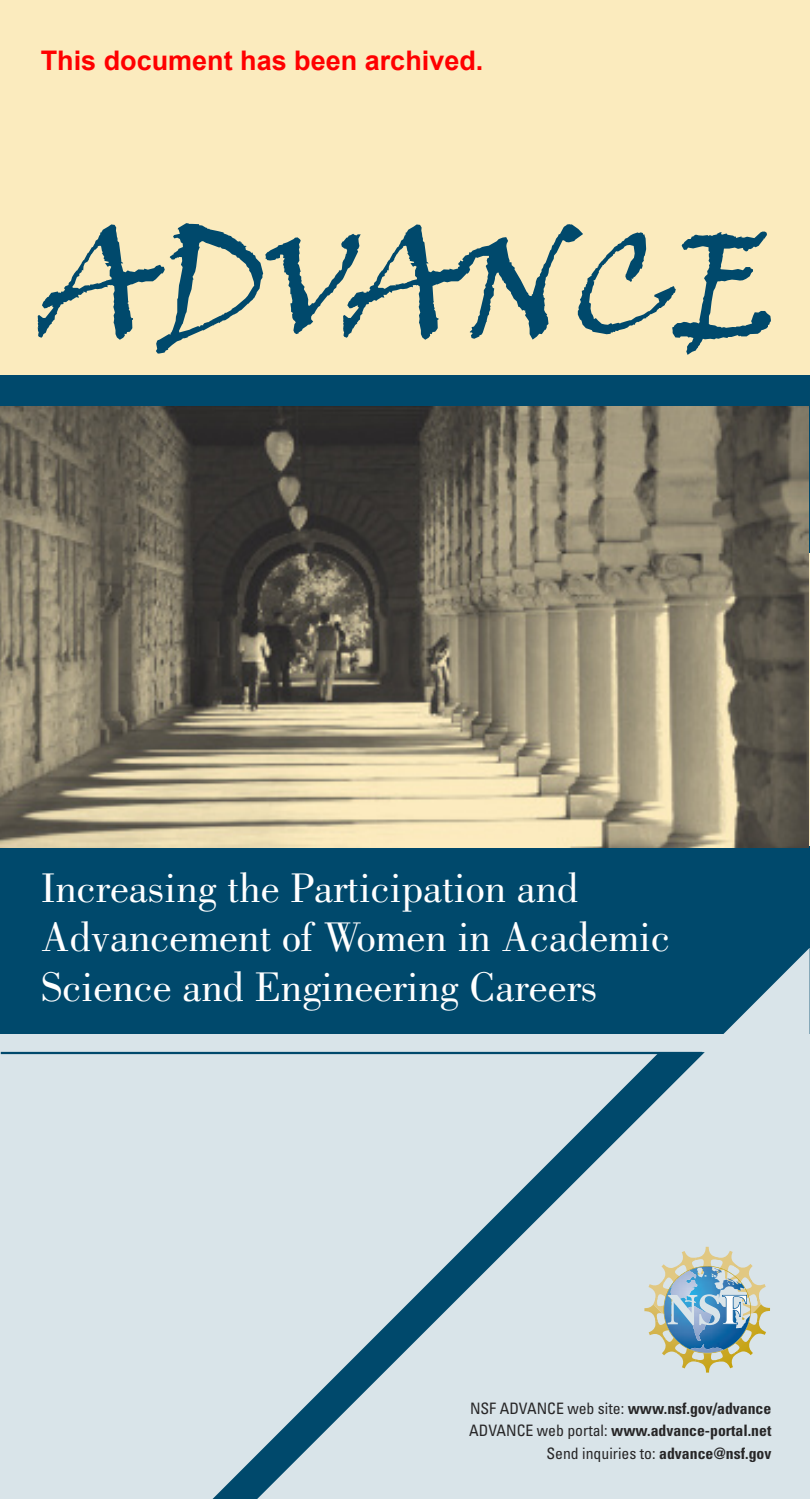
<style>
.page{position:relative;width:810px;height:1499px;background:#fff}
.page>*{position:absolute;margin:0;border:0;box-sizing:border-box;transform-origin:0 0}
.t1{font:italic 145.35px "Viner Hand ITC";letter-spacing:-.01em;color:#00496c}
.t2{font:42.75px/49.5px "Bodoni";color:#fff}
.t3{font:700 27px "Arial";color:#f00}
.t4{font:700 condensed 15.75px/22.5px "Univers";color:#272627;text-align:right}
.s1{font-weight:400}
</style>
<div class="page">
<div style="left:0;top:0;width:810px;height:1498px;background:#fbebbe"></div>
<div style="left:0;top:1022px;width:810px;height:476px;background:#d9e4e9"></div>
<div style="left:0;top:846px;width:809px;height:187px;background:#00496c"></div>
<svg style="left:710px;top:948px;width:100px;height:86px"></svg>
<div style="left:0;top:375px;width:809px;height:177px;background:#00496c"></div>
<img style="left:0;top:407px;width:809px;height:441px">
<svg style="left:705px;top:1246px;width:65px;height:126px"></svg>
<hr style="left:1px;top:1052px;width:701px;height:2px;background:#00496c">
<svg style="left:200px;top:1052px;width:505px;height:446px"></svg>
<h3 class="t3" style="left:41px;top:42px;width:444px">This document has been archived.</h3>
<h1 class="t1" style="left:40px;top:196px;width:737px">ADVANCE</h1>
<p class="t2" style="left:41px;top:867px;width:630px">Increasing the Participation and<br>Advancement of Women in Academic<br>Science and Engineering Careers</p>
<p class="t4" style="left:469px;top:1398px;width:304px"><span class="s1">NSF ADVANCE web site:</span> www.nsf.gov/advance<br><span class="s1">ADVANCE web portal:</span> www.advance-portal.net<br><span class="s1">Send inquiries to:</span> advance@nsf.gov</p>
</div>
